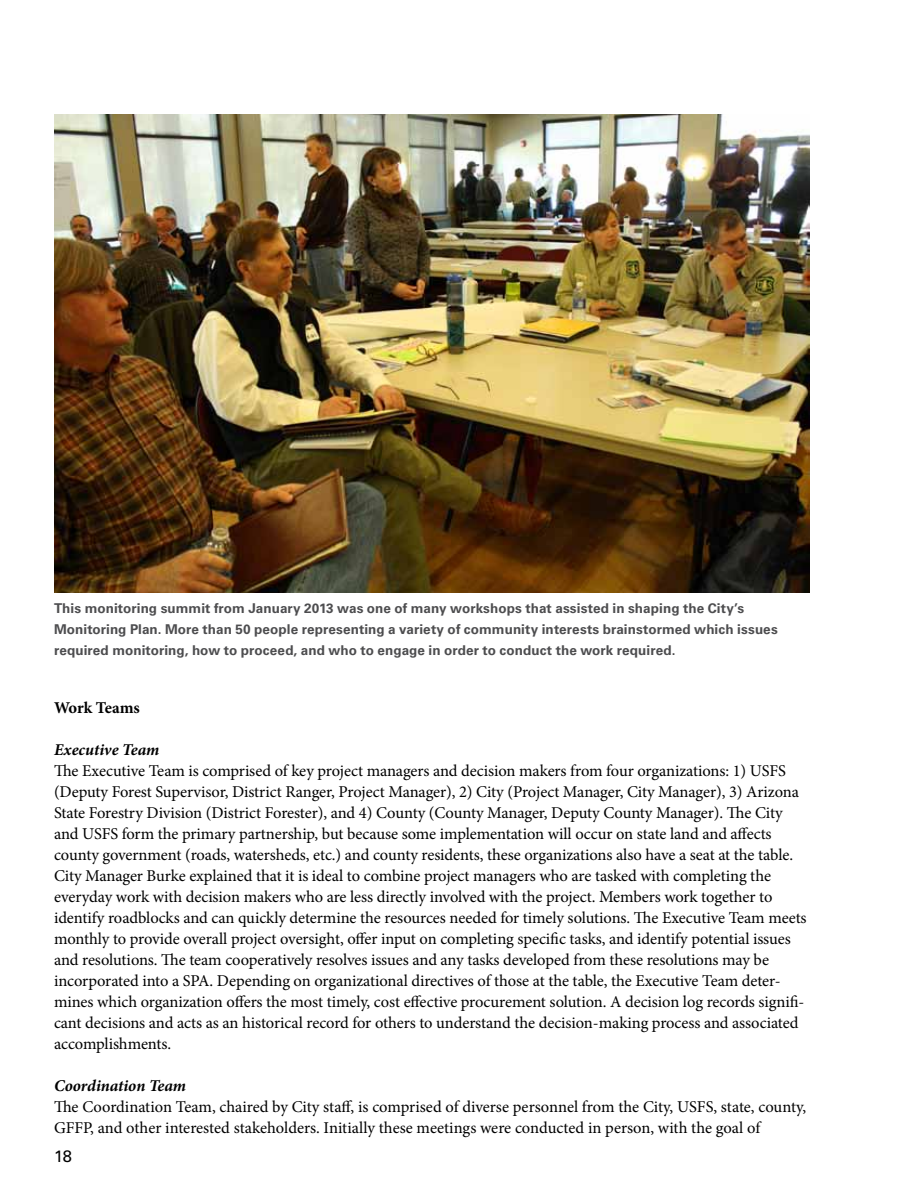
<style>
.page{position:relative;width:918px;height:1188px;background:#fff}
.page>*{position:absolute;margin:0;border:0;box-sizing:border-box;transform-origin:0 0}
.Annotation_text{font:16.5px/21px "Minion Pro";letter-spacing:-.005em;color:#000}
.Heading_4{font:italic 700 16.5px "Minion Pro";letter-spacing:-.005em;color:#000}
.Heading_3{font:700 16.5px "Minion Pro";letter-spacing:-.005em;color:#000}
.t1{font:16.5px "Univers";color:#000}
.t2{font:700 13.5px/21px "Univers";letter-spacing:.005em;color:#4d4d4f}
</style>
<div class="page">
<img style="left:54px;top:114px;width:756px;height:479px">
<p class="t2" style="left:54px;top:598px;width:725px">This monitoring summit from January 2013 was one of many workshops that assisted in shaping the City’s<br>Monitoring Plan. More than 50 people representing a variety of community interests brainstormed which issues required monitoring, how to proceed, and who to engage in order to conduct the work required.</p>
<p class="Heading_3" style="left:54px;top:696px;width:87px">Work Teams</p>
<p class="Heading_4" style="left:54px;top:738px;width:107px">Executive Team</p>
<p class="Annotation_text" style="left:54px;top:760px;width:754px">The Executive Team is comprised of key project managers and decision makers from four organizations: 1) USFS (Deputy Forest Supervisor, District Ranger, Project Manager), 2) City (Project Manager, City Manager), 3) Arizona State Forestry Division (District Forester), and 4) County (County Manager, Deputy County Manager). The City and USFS form the primary partnership, but because some implementation will occur on state land and affects county government (roads, watersheds, etc.) and county residents, these organizations also have a seat at the table.<br>City Manager Burke explained that it is ideal to combine project managers who are tasked with completing the everyday work with decision makers who are less directly involved with the project. Members work together to identify roadblocks and can quickly determine the resources needed for timely solutions. The Executive Team meets monthly to provide overall project oversight, offer input on completing specific tasks, and identify potential issues and resolutions. The team cooperatively resolves issues and any tasks developed from these resolutions may be incorporated into a SPA. Depending on organizational directives of those at the table, the Executive Team deter&shy;mines which organization offers the most timely, cost effective procurement solution. A decision log records signifi&shy;cant decisions and acts as an historical record for others to understand the decision-making process and associated accomplishments.</p>
<p class="Heading_4" style="left:54px;top:1074px;width:134px">Coordination Team</p>
<p class="Annotation_text" style="left:54px;top:1096px;width:754px">The Coordination Team, chaired by City staff, is comprised of diverse personnel from the City, USFS, state, county,<br>GFFP, and other interested stakeholders. Initially these meetings were conducted in person, with the goal of</p>
<p class="t1" style="left:54px;top:1146px;width:20px">18</p>
</div>
